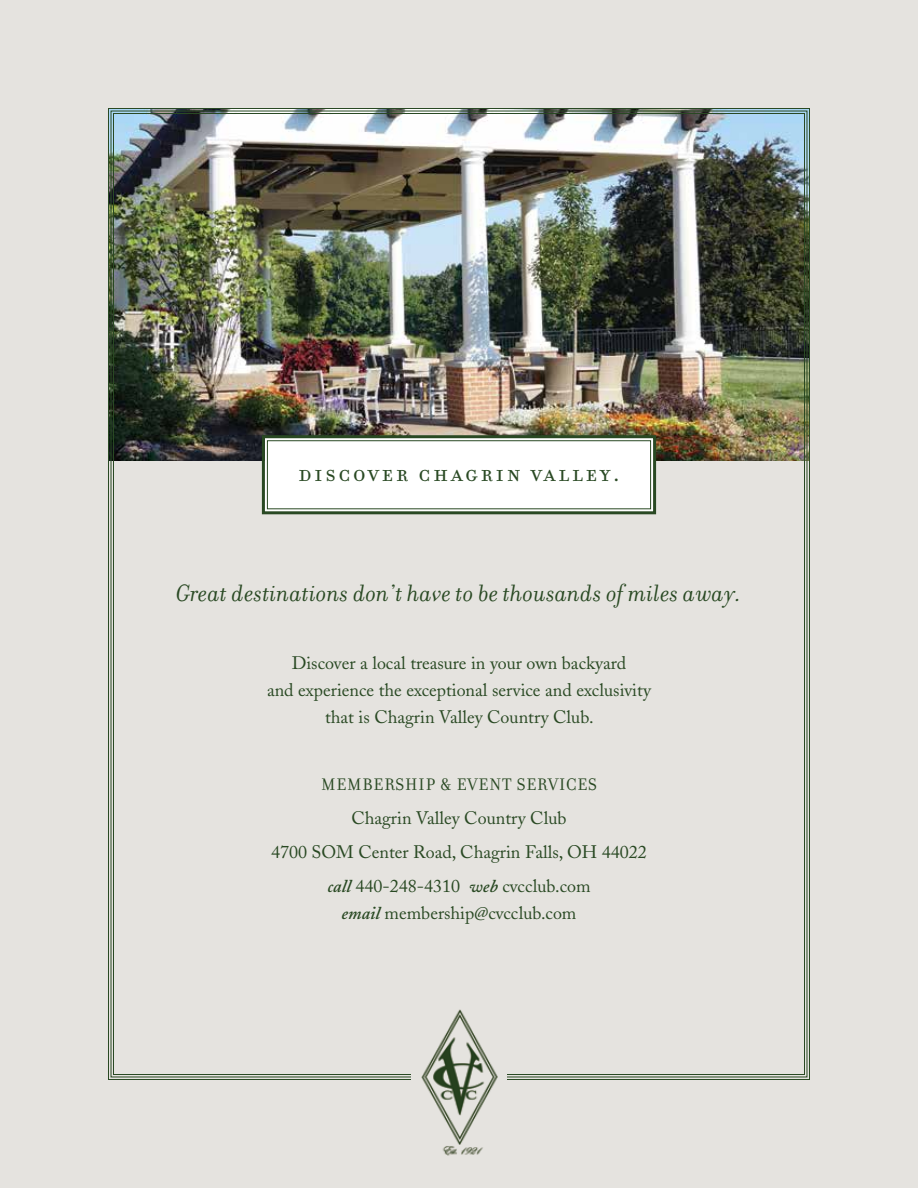
<style>
.page{position:relative;width:918px;height:1188px;background:#e5e3df}
.page>*{position:absolute;margin:0;border:0;box-sizing:border-box;transform-origin:0 0}
.t1{font:27px "Filosofia Small Caps";letter-spacing:.1em;color:#294923}
.t2{font:italic 25.5px "Filosofia";letter-spacing:.005em;color:#294923}
.t3{font:18px/27px "Adobe Caslon";color:#294923;text-align:center}
.t4{font:18px "Filosofia Small Caps";letter-spacing:.05em;color:#294923}
.s1{font-weight:600;font-style:italic}
</style>
<div class="page">
<img style="left:108px;top:108px;width:702px;height:972px">
<svg style="left:260px;top:434px;width:398px;height:82px;background:#e6e9e5"></svg>
<div style="left:267px;top:440px;width:384px;height:69px;border:1px solid #294923"></div>
<div style="left:411px;top:1060px;width:96px;height:32px;background:#e5e3df"></div>
<img style="left:420px;top:1008px;width:81px;height:148px">
<h1 class="t1" style="left:298px;top:458px;width:323px">discover chagrin valley.</h1>
<h2 class="t2" style="left:176px;top:580px;width:567px">Great destinations don’t have to be thousands of miles away.</h2>
<p class="t3" style="left:267px;top:649px;width:385px">Discover a local treasure in your own backyard<br>and experience the exceptional service and exclusivity that is Chagrin Valley Country Club.</p>
<p class="t4" style="left:321px;top:775px;width:277px">MEMBERSHIP &amp; EVENT SERVICES</p>
<p class="t3" style="left:271px;top:801px;width:377px;line-height:33.8px">Chagrin Valley Country Club<br>4700 SOM Center Road, Chagrin Falls, OH 44022 <span class="s1">call</span> 440-248-4310 <span class="s1">web</span> cvcclub.com</p>
<p class="t3" style="left:342px;top:899px;width:236px"><span class="s1">email</span> membership@cvcclub.com</p>
</div>
